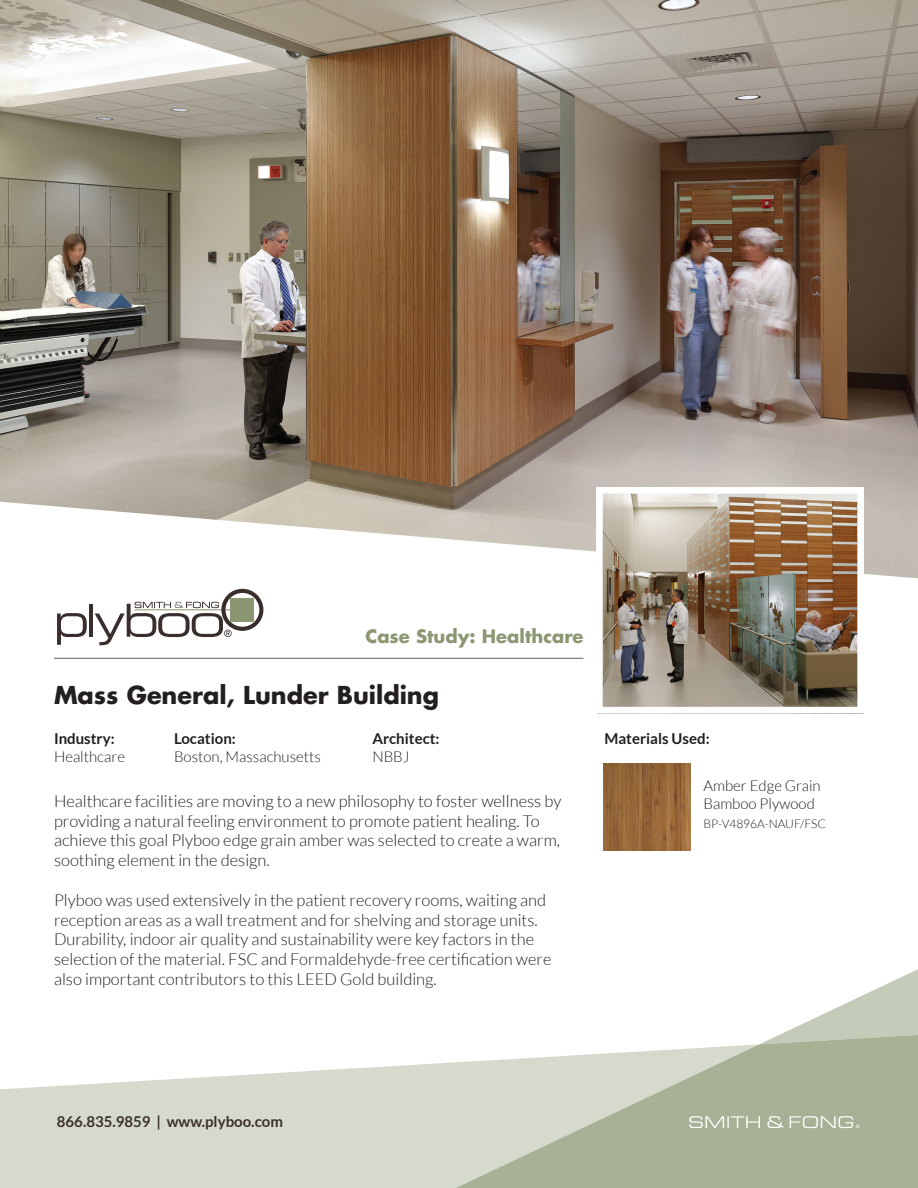
<style>
.page{position:relative;width:918px;height:1188px;background:#fff}
.page>*{position:absolute;margin:0;border:0;box-sizing:border-box;transform-origin:0 0}
.t1{font:700 24px "Futura";color:#231f20}
.t2{font:700 18px "Futura";color:#8a9772}
.t3{font:300 16.5px/19.8px "Lato";color:#231f20}
.t4{font:300 15px/18px "Lato";color:#231f20}
.t5{font:700 15px "Lato";color:#231f20}
.t6{font:700 15px "Lato";color:#3b2f2d}
.t7{font:300 12px "Lato";color:#231f20}
</style>
<div class="page">
<div style="left:759px;top:1045px;width:159px;height:143px;background:#a7b195"></div>
<svg style="left:759px;top:969px;width:159px;height:76px"></svg>
<svg style="left:0;top:1044px;width:759px;height:144px;fill:#d6dacd"></svg>
<svg style="left:689px;top:1116px;width:71px;height:12px"></svg>
<svg style="left:767px;top:1116px;width:17px;height:12px"></svg>
<svg style="left:790px;top:1116px;width:70px;height:12px"></svg>
<hr style="left:54px;top:658px;width:530px;height:1px;background:#675e5c">
<svg style="left:57px;top:613px;width:30px;height:32px"></svg>
<hr style="left:89px;top:604px;width:4px;height:33px;background:#392e2c">
<svg style="left:95px;top:589px;width:168px;height:56px"></svg>
<img style="left:0;top:0;width:918px;height:578px">
<img style="left:596px;top:487px;width:268px;height:220px">
<img style="left:604px;top:764px;width:87px;height:87px">
<p class="t2" style="left:366px;top:623px;width:219px">Case Study: Healthcare</p>
<h1 class="t1" style="left:54px;top:679px;width:387px">Mass General, Lunder Building</h1>
<p class="t5" style="left:54px;top:730px;width:62px">Industry:</p>
<p class="t4" style="left:54px;top:747px;width:73px">Healthcare</p>
<p class="t5" style="left:174px;top:730px;width:63px">Location:</p>
<p class="t4" style="left:174px;top:747px;width:149px">Boston, Massachusetts</p>
<p class="t5" style="left:372px;top:730px;width:69px">Architect:</p>
<p class="t4" style="left:372px;top:747px;width:39px">NBBJ</p>
<p class="t3" style="left:54px;top:791px;width:509px">Healthcare facilities are moving to a new philosophy to foster wellness by providing a natural feeling environment to promote patient healing. To achieve this goal Plyboo edge grain amber was selected to create a warm, soothing element in the design.</p>
<p class="t3" style="left:54px;top:890px;width:499px">Plyboo was used extensively in the patient recovery rooms, waiting and reception areas as a wall treatment and for shelving and storage units.<br>Durability, indoor air quality and sustainability were key factors in the selection of the material. FSC and Formaldehyde-free certification were also important contributors to this LEED Gold building.</p>
<p class="t5" style="left:604px;top:730px;width:107px">Materials Used:</p>
<p class="t4" style="left:704px;top:777px;width:119px">Amber Edge Grain<br>Bamboo Plywood</p>
<p class="t7" style="left:704px;top:818px;width:124px">BP-V4896A-NAUF/FSC</p>
<p class="t6" style="left:57px;top:1113px;width:228px">866.835.9859 | www.plyboo.com</p>
</div>
